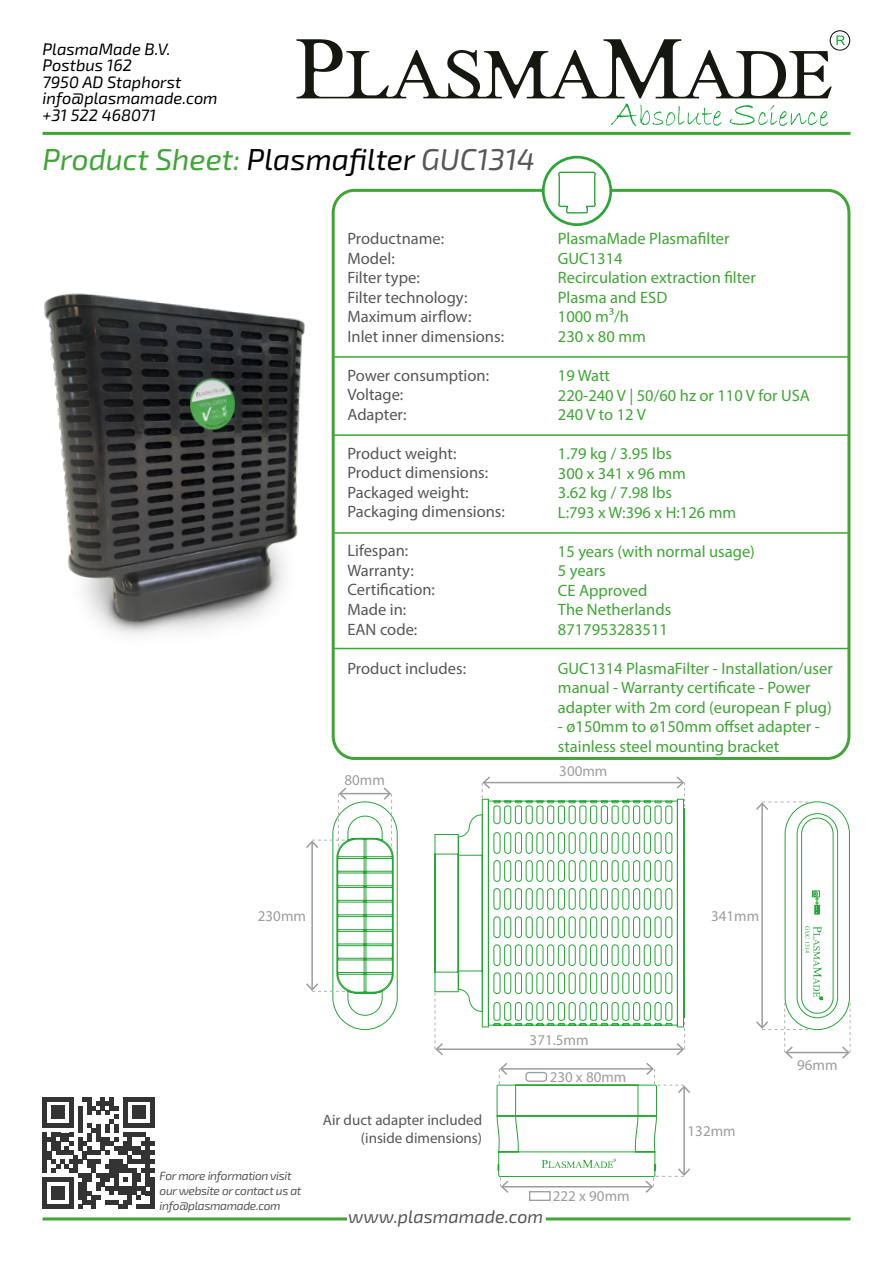
<style>
.page{position:relative;width:893px;height:1263px;background:#fff}
.page>*{position:absolute;margin:0;border:0;box-sizing:border-box;transform-origin:0 0}
.t1{font:italic 30px "Exo 2";color:#3fa535}
.t2{font:italic 18px "Exo 2";color:#575756}
.t3{font:16.5px/19.5px "Myriad Pro";color:#3fa535}
.t4{font:16.5px/19.5px "Myriad Pro";color:#575756}
.t5{font:italic 16.5px/16.5px "Exo 2";color:#000}
.t6{font:15px "Myriad Pro";color:#9d9d9c}
.t7{font:15px/18px "Myriad Pro";color:#575756;text-align:right}
.t8{font:italic 12px/15px "Exo 2";letter-spacing:-.03em;color:#575756}
.t9{font:6.15px "Times New Roman";color:#27a638}
.s1{color:#000}
.s2{color:#575756}
</style>
<div class="page">
<svg style="left:42px;top:1097px;width:112px;height:112px"></svg>
<svg style="left:296px;top:30px;width:554px;height:96px"></svg>
<hr style="left:43px;top:132px;width:807px;height:3px;background:#3fa535">
<img style="left:44px;top:293px;width:261px;height:370px">
<svg style="left:434px;top:800px;width:251px;height:222px"></svg>
<hr style="left:484px;top:782px;width:199px;height:1px;background:#9d9d9c">
<svg style="left:481px;top:776px;width:11px;height:22px"></svg>
<svg style="left:675px;top:776px;width:10px;height:31px"></svg>
<hr style="left:436px;top:1048px;width:247px;height:2px;background:#9d9d9c">
<svg style="left:434px;top:993px;width:11px;height:62px"></svg>
<svg style="left:306px;top:787px;width:92px;height:243px"></svg>
<svg style="left:756px;top:801px;width:95px;height:258px"></svg>
<svg style="left:478px;top:1022px;width:212px;height:171px"></svg>
<div style="left:525px;top:1072px;width:22px;height:10px;border:1px solid #9d9d9c;border-radius:3px"></div>
<div style="left:529px;top:1191px;width:22px;height:10px;border:1px solid #9d9d9c"></div>
<div style="left:332px;top:189px;width:518px;height:571px;border:3px solid #3fa535;border-radius:22px"></div>
<hr style="left:333px;top:434px;width:516px;height:2px;background:#3fa535">
<hr style="left:333px;top:532px;width:516px;height:2px;background:#3fa535">
<hr style="left:333px;top:648px;width:516px;height:1px;background:#3fa535">
<hr style="left:333px;top:356px;width:516px;height:2px;background:#3fa535">
<svg style="left:542px;top:156px;width:70px;height:70px"></svg>
<hr style="left:43px;top:1217px;width:304px;height:3px;background:#3fa535">
<hr style="left:546px;top:1217px;width:304px;height:3px;background:#3fa535">
<p class="t5" style="left:43px;top:40px;width:177px">PlasmaMade B.V.<br>Postbus 162<br>7950 AD Staphorst info@plasmamade.com +31 522 468071</p>
<h1 class="t1" style="left:43px;top:138px;width:494px">Product Sheet: <span class="s1">Plasmafilter</span> <span class="s2">GUC1314</span></h1>
<p class="t4" style="left:347px;top:229px;width:158px">Productname:<br>Model:<br>Filter type:<br>Filter technology:<br>Maximum airflow:<br>Inlet inner dimensions:</p>
<p class="t4" style="left:347px;top:365px;width:143px">Power consumption:<br>Voltage:<br>Adapter:</p>
<p class="t4" style="left:347px;top:443px;width:159px">Product weight:<br>Product dimensions:<br>Packaged weight:<br>Packaging dimensions:</p>
<p class="t4" style="left:347px;top:541px;width:89px">Lifespan:<br>Warranty:<br>Certification:<br>Made in:<br>EAN code:</p>
<p class="t4" style="left:347px;top:658px;width:120px">Product includes:</p>
<p class="t6" style="left:344px;top:771px;width:42px">80mm</p>
<p class="t3" style="left:558px;top:229px;width:199px">PlasmaMade Plasmafilter<br>GUC1314<br>Recirculation extraction filter<br>Plasma and ESD<br>1000 m3/h<br>230 x 80 mm</p>
<p class="t3" style="left:558px;top:365px;width:254px">19 Watt<br>220-240 V | 50/60 hz or 110 V for USA<br>240 V to 12 V</p>
<p class="t3" style="left:558px;top:443px;width:180px">1.79 kg / 3.95 lbs<br>300 x 341 x 96 mm<br>3.62 kg / 7.98 lbs<br>L:793 x W:396 x H:126 mm</p>
<p class="t3" style="left:558px;top:541px;width:199px">15 years (with normal usage)<br>5 years<br>CE Approved<br>The Netherlands<br>8717953283511</p>
<p class="t3" style="left:558px;top:658px;width:276px">GUC1314 PlasmaFilter - Installation/user manual - Warranty certificate - Power adapter with 2m cord (european F plug)</p>
<p class="t3" style="left:558px;top:716px;width:263px">- ø150mm to ø150mm offset adapter - stainless steel mounting bracket</p>
<p class="t6" style="left:559px;top:762px;width:50px">300mm</p>
<p class="t6" style="left:258px;top:907px;width:50px">230mm</p>
<p class="t6" style="left:711px;top:907px;width:50px">341mm</p>
<p class="t9" style="left:811px;top:926px;width:28px;rotate:90deg">GUC 1314</p>
<p class="t8" style="left:160px;top:1167px;width:143px">For more information visit our website or contact us at info@plasmamade.com</p>
<p class="t6" style="left:530px;top:1030px;width:60px">371.5mm</p>
<p class="t7" style="left:323px;top:1111px;width:161px">Air duct adapter included (inside dimensions)</p>
<p class="t6" style="left:550px;top:1067px;width:78px">230 x 80mm</p>
<p class="t2" style="left:348px;top:1204px;width:197px">www.plasmamade.com</p>
<p class="t6" style="left:553px;top:1187px;width:78px">222 x 90mm</p>
<p class="t6" style="left:688px;top:1122px;width:50px">132mm</p>
<p class="t6" style="left:797px;top:1056px;width:42px">96mm</p>
</div>
